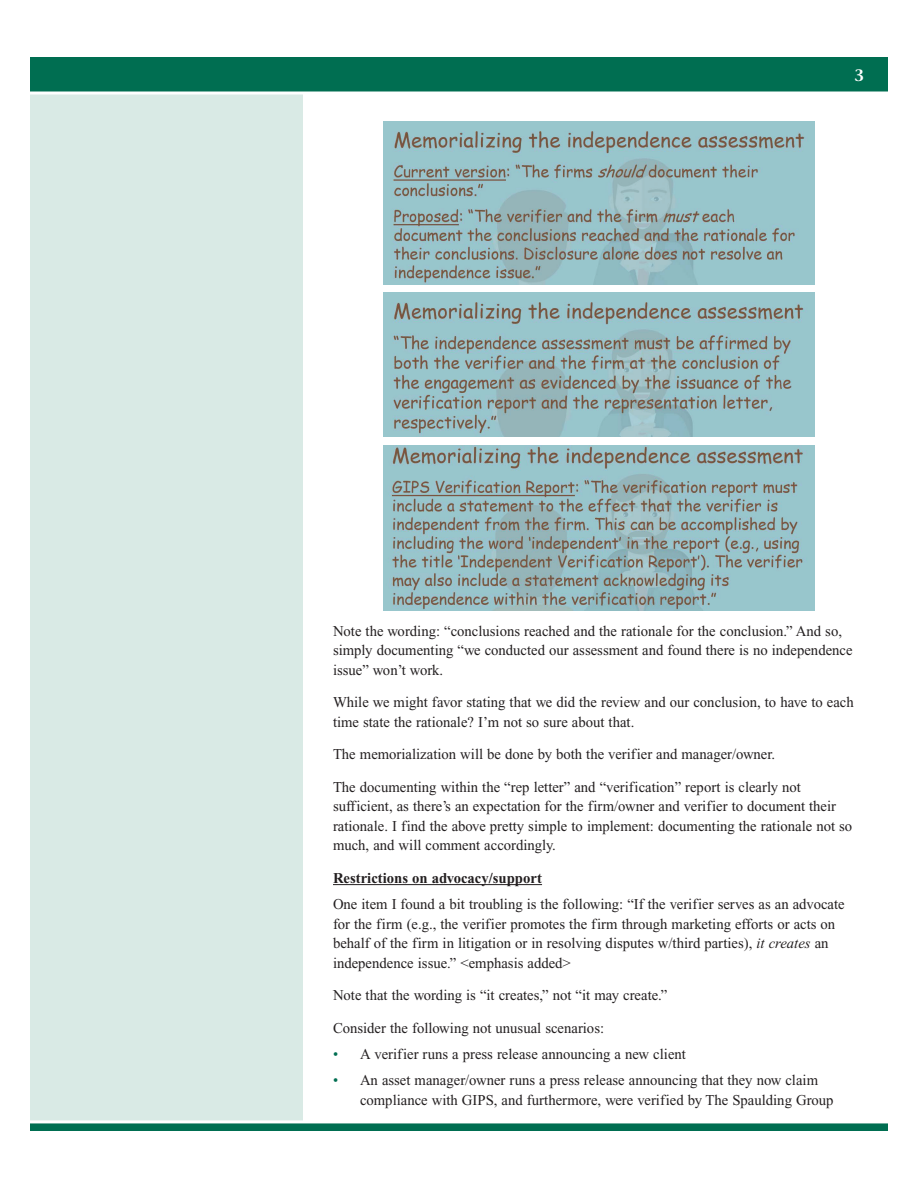
<style>
.page{position:relative;width:918px;height:1188px;background:#fff}
.page>*{position:absolute;margin:0;border:0;box-sizing:border-box;transform-origin:0 0}
.t1{font:600 16.5px "Stone Serif";color:#fff}
.t2{font:15px/19.5px "Times New Roman";color:#231f20}
.t3{font:700 15px "Times New Roman";color:#231f20}
.s1{font-style:italic}
.s2{color:#006e51}
</style>
<div class="page">
<div style="left:27px;top:84px;width:279px;height:1050px;background:#d9eae5;border:3px solid #fff"></div>
<hr style="left:333px;top:884px;width:209px;height:1px;background:#231f20">
<div style="left:27px;top:54px;width:864px;height:40px;background:#006e51;border:3px solid #fff"></div>
<div style="left:27px;top:1120px;width:864px;height:14px;background:#006e51;border:3px solid #fff"></div>
<img style="left:383px;top:122px;width:431px;height:163px">
<img style="left:383px;top:293px;width:431px;height:143px">
<img style="left:383px;top:445px;width:431px;height:165px">
<p class="t1" style="left:854px;top:65px;width:11px">3</p>
<p class="t2" style="left:333px;top:621px;width:521px">Note the wording: “conclusions reached and the rationale for the conclusion.” And so, simply documenting “we conducted our assessment and found there is no independence issue” won’t work.</p>
<p class="t2" style="left:333px;top:692px;width:522px">While we might favor stating that we did the review and our conclusion, to have to each time state the rationale? I’m not so sure about that.</p>
<p class="t2" style="left:333px;top:738px;width:469px;line-height:32.4px">The memorialization will be done by both the verifier and manager/owner.<br>The documenting within the “rep letter” and “verification” report is clearly not</p>
<p class="t2" style="left:333px;top:796px;width:521px">sufficient, as there’s an expectation for the firm/owner and verifier to document their rationale. I find the above pretty simple to implement: documenting the rationale not so much, and will comment accordingly.</p>
<p class="t3" style="left:333px;top:870px;width:211px">Restrictions on advocacy/support</p>
<p class="t2" style="left:333px;top:895px;width:513px">One item I found a bit troubling is the following: “If the verifier serves as an advocate for the firm (e.g., the verifier promotes the firm through marketing efforts or acts on behalf of the firm in litigation or in resolving disputes w/third parties), <span class="s1">it creates</span> an independence issue.” &lt;emphasis added&gt;</p>
<p class="t2" style="left:333px;top:979px;width:336px;line-height:32.4px">Note that the wording is “it creates,” not “it may create.”<br>Consider the following not unusual scenarios:</p>
<p class="t2" style="left:333px;top:1044px;width:354px"><span class="s2">•</span> A verifier runs a press release announcing a new client</p>
<p class="t2" style="left:360px;top:1071px;width:475px;text-indent:-27px"><span class="s2">•</span> An asset manager/owner runs a press release announcing that they now claim compliance with GIPS, and furthermore, were verified by The Spaulding Group</p>
</div>
